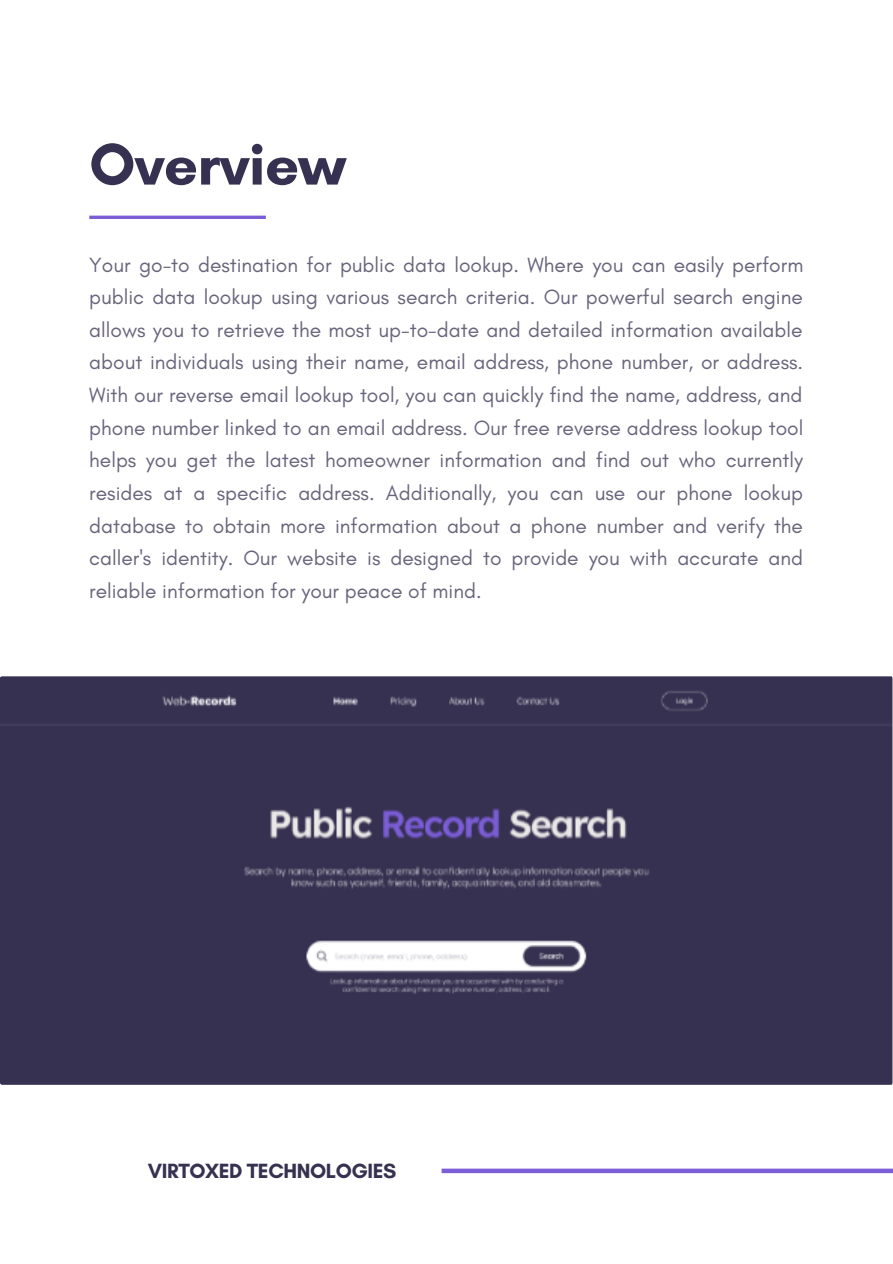
<style>
.page{position:relative;width:893px;height:1264px;background:#fff}
.page>*{position:absolute;margin:0;border:0;box-sizing:border-box;transform-origin:0 0}
.t1{font:700 60px "Glacial Indifference";letter-spacing:-.01em;color:#373151}
.t2{font:21px/32.5px "Glacial Indifference";color:#69647c;text-align:justify}
.t3{font:700 21px "Glacial Indifference";letter-spacing:-.02em;color:#373151}
</style>
<div class="page">
<hr style="left:89px;top:216px;width:177px;height:3px;background:#7b5dd6">
<svg style="left:0;top:676px;width:892px;height:408px;background:#3d3857"></svg>
<div style="left:441px;top:1168px;width:451px;height:5px;background:#7b5dd6"></div>
<h1 class="t1" style="left:89px;top:128px;width:258px">Overview</h1>
<p class="t2" style="left:89px;top:248px;width:715px">Your go-to destination for public data lookup. Where you can easily perform public data lookup using various search criteria. Our powerful search engine allows you to retrieve the most up-to-date and detailed information available about individuals using their name, email address, phone number, or address.<br>With our reverse email lookup tool, you can quickly find the name, address, and phone number linked to an email address. Our free reverse address lookup tool helps you get the latest homeowner information and find out who currently resides at a specific address. Additionally, you can use our phone lookup database to obtain more information about a phone number and verify the caller's identity. Our website is designed to provide you with accurate and reliable information for your peace of mind.</p>
<p class="t3" style="left:148px;top:1158px;width:250px">VIRTOXED TECHNOLOGIES</p>
</div>
